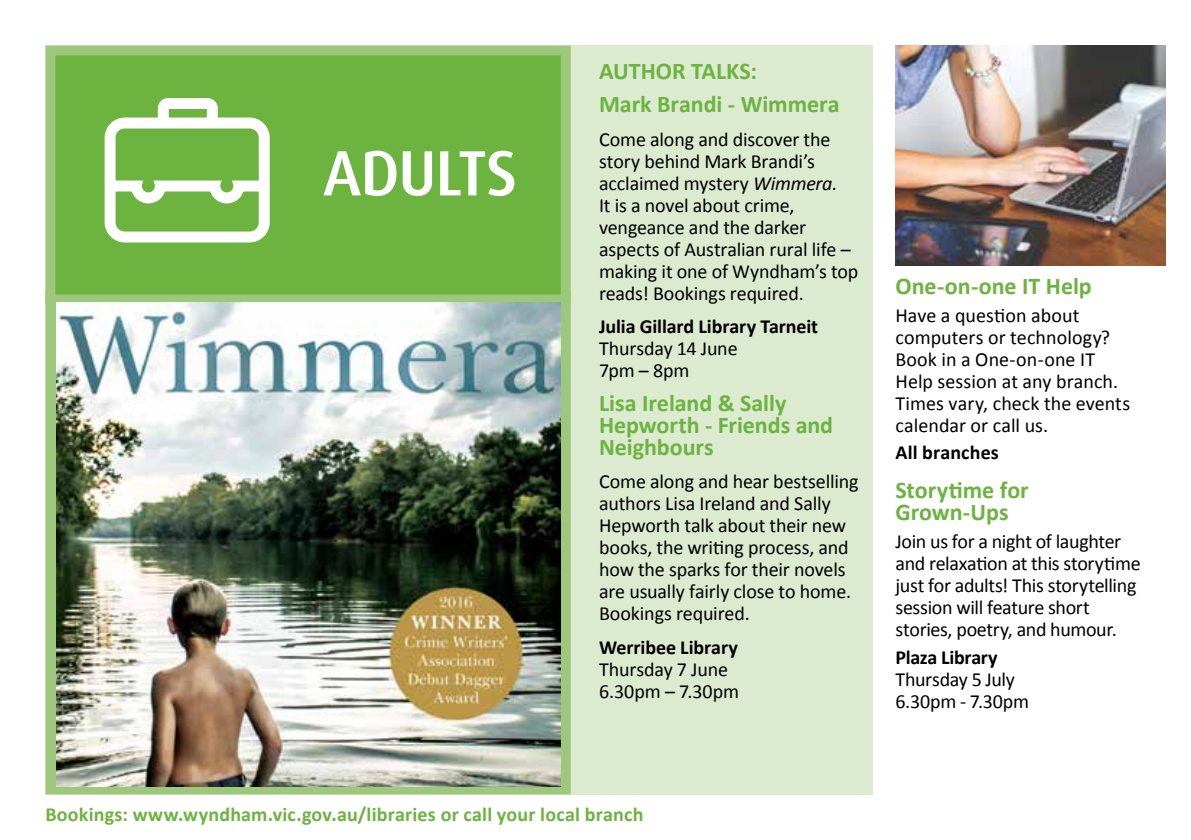
<style>
.page{position:relative;width:1191px;height:840px;background:#fff}
.page>*{position:absolute;margin:0;border:0;box-sizing:border-box;transform-origin:0 0}
.t1{font:500 64px "Dax OT";letter-spacing:-.02em;color:#fff}
.t2{font:700 24px/22px "Calibri";color:#6cb33f}
.t3{font:20px/22px "Calibri";letter-spacing:-.005em;color:#000}
.t4{font:700 20px "Calibri";letter-spacing:-.005em;color:#000}
.t5{font:700 20px "Calibri";letter-spacing:.01em;color:#6cb33f}
.s1{font-style:italic}
</style>
<div class="page">
<div style="left:571px;top:45px;width:301px;height:748px;background:#dcead0"></div>
<svg style="left:45px;top:304px;width:526px;height:490px;background:#9ac17c"></svg>
<div style="left:45px;top:45px;width:526px;height:259px;background:#6cb33f;border:10px solid #9dc87b"></div>
<svg style="left:104px;top:98px;width:166px;height:145px"></svg>
<img style="left:56px;top:302px;width:504px;height:483px">
<img style="left:895px;top:45px;width:270px;height:220px">
<h1 class="t1" style="left:323px;top:132px;width:196px">ADULTS</h1>
<p class="t2" style="left:599px;top:53px;width:242px;line-height:33.4px">AUTHOR TALKS:<br>Mark Brandi - Wimmera</p>
<p class="t3" style="left:599px;top:127px;width:261px">Come along and discover the story behind Mark Brandi’s acclaimed mystery <span class="s1">Wimmera.<br></span>It is a novel about crime, vengeance and the darker aspects of Australian rural life – making it one of Wyndham’s top reads! Bookings required.</p>
<p class="t4" style="left:599px;top:314px;width:221px">Julia Gillard Library Tarneit</p>
<p class="t3" style="left:599px;top:336px;width:140px">Thursday 14 June<br>7pm – 8pm</p>
<p class="t2" style="left:599px;top:390px;width:236px">Lisa Ireland &amp; Sally<br>Hepworth - Friends and<br>Neighbours</p>
<p class="t3" style="left:599px;top:469px;width:261px">Come along and hear bestselling authors Lisa Ireland and Sally<br>Hepworth talk about their new books, the writing process, and how the sparks for their novels are usually fairly close to home.<br>Bookings required.</p>
<p class="t4" style="left:599px;top:634px;width:140px">Werribee Library</p>
<p class="t3" style="left:599px;top:656px;width:142px">Thursday 7 June<br>6.30pm – 7.30pm</p>
<p class="t2" style="left:895px;top:273px;width:198px">One-on-one IT Help</p>
<p class="t3" style="left:895px;top:303px;width:236px">Have a question about computers or technology?<br>Book in a One-on-one IT<br>Help session at any branch.<br>Times vary, check the events calendar or call us.</p>
<p class="t4" style="left:895px;top:440px;width:105px">All branches</p>
<p class="t2" style="left:895px;top:478px;width:135px">Storytime for<br>Grown-Ups</p>
<p class="t3" style="left:895px;top:529px;width:247px">Join us for a night of laughter and relaxation at this storytime just for adults! This storytelling session will feature short stories, poetry, and humour.</p>
<p class="t4" style="left:895px;top:644px;width:104px">Plaza Library</p>
<p class="t3" style="left:895px;top:667px;width:135px">Thursday 5 July<br>6.30pm - 7.30pm</p>
<p class="t5" style="left:45px;top:801px;width:600px">Bookings: www.wyndham.vic.gov.au/libraries or call your local branch</p>
</div>
